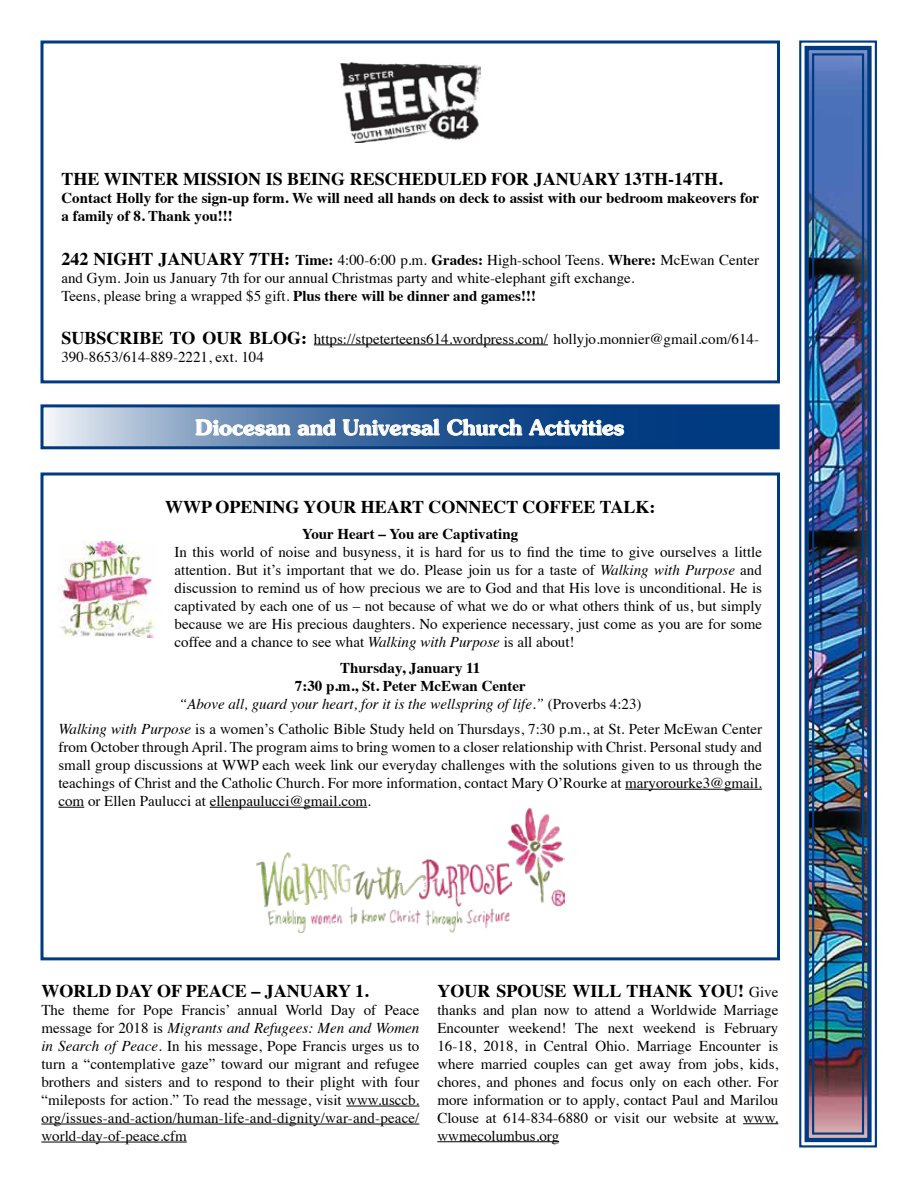
<style>
.page{position:relative;width:918px;height:1188px;background:#fff}
.page>*{position:absolute;margin:0;border:0;box-sizing:border-box;transform-origin:0 0}
.t1{font:600 21px "Souvenir";color:#fff}
.t2{font:700 18px "Times";color:#000}
.t3{font:15px/18px "Times";color:#000;text-align:justify}
.t4{font:700 15px/18px "Times";color:#000}
.t5{font:italic 15px/18px "Times";color:#000;text-align:center}
.s1{font-weight:700;font-size:18px}
.s2{font-weight:700}
.s3{font-style:italic}
.s4{font-weight:700;font-style:normal}
.s5{font-style:normal}
.s6{font-weight:400;font-size:15px}
</style>
<div class="page">
<img style="left:799px;top:40px;width:78px;height:1108px">
<div style="left:805px;top:46px;width:67px;height:1096px;border:4px solid #003a80"></div>
<div style="left:812px;top:53px;width:52px;height:1082px;border:2px solid #003a80"></div>
<svg style="left:49px;top:408px;width:727px;height:37px;background:#4a73a4"></svg>
<svg style="left:195px;top:419px;width:96px;height:17px;background:#97afcb"></svg>
<svg style="left:297px;top:418px;width:39px;height:18px"></svg>
<svg style="left:342px;top:418px;width:98px;height:18px;background:#6a8bb4"></svg>
<svg style="left:447px;top:418px;width:177px;height:18px;background:#5178a7"></svg>
<div style="left:40px;top:404px;width:740px;height:45px;border:3px solid #003a80"></div>
<hr style="left:625px;top:789px;width:137px;height:1px;background:#000">
<svg style="left:58px;top:807px;width:26px;height:1px"></svg>
<hr style="left:210px;top:807px;width:157px;height:1px;background:#000">
<img style="left:58px;top:542px;width:96px;height:96px">
<img style="left:256px;top:809px;width:308px;height:124px">
<div style="left:40px;top:472px;width:740px;height:488px;border:3px solid #003a80"></div>
<hr style="left:314px;top:344px;width:234px;height:1px;background:#000">
<img style="left:340px;top:62px;width:140px;height:80px">
<div style="left:40px;top:40px;width:740px;height:343px;border:3px solid #003a80"></div>
<hr style="left:346px;top:1106px;width:73px;height:1px;background:#000">
<hr style="left:41px;top:1124px;width:378px;height:1px;background:#000">
<hr style="left:41px;top:1142px;width:146px;height:1px;background:#000">
<hr style="left:743px;top:1123px;width:35px;height:1px;background:#000">
<hr style="left:437px;top:1141px;width:122px;height:1px;background:#000">
<p class="t2" style="left:62px;top:162px;width:663px">THE WINTER MISSION IS BEING RESCHEDULED FOR JANUARY 13TH-14TH.</p>
<p class="t4" style="left:62px;top:188px;width:699px">Contact Holly for the sign-up form. We will need all hands on deck to assist with our bedroom makeovers for a family of 8. Thank you!!!</p>
<p class="t3" style="left:61px;top:249px;width:699px;text-align:left"><span class="s1">242 NIGHT JANUARY 7TH:</span> <span class="s2">Time:</span> 4:00-6:00 p.m. <span class="s2">Grades:</span> High-school Teens. <span class="s2">Where:</span> McEwan Center and Gym. Join us January 7th for our annual Christmas party and white-elephant gift exchange.<br>Teens, please bring a wrapped $5 gift. <span class="s2">Plus there will be dinner and games!!!</span></p>
<p class="t3" style="left:61px;top:328px;width:699px"><span class="s1">SUBSCRIBE TO OUR BLOG:</span> https://stpeterteens614.wordpress.com/ hollyjo.monnier@gmail.com/614-<br>390-8653/614-889-2221, ext. 104</p>
<h1 class="t1" style="left:196px;top:414px;width:430px">Diocesan and Universal Church Activities</h1>
<p class="t2" style="left:165px;top:490px;width:492px">WWP OPENING YOUR HEART CONNECT COFFEE TALK:</p>
<p class="t4" style="left:302px;top:523px;width:217px">Your Heart – You are Captivating</p>
<p class="t3" style="left:175px;top:542px;width:589px">In this world of noise and busyness, it is hard for us to find the time to give ourselves a little attention. But it’s important that we do. Please join us for a taste of <span class="s3">Walking with Purpose</span> and discussion to remind us of how precious we are to God and that His love is unconditional. He is captivated by each one of us – not because of what we do or what others think of us, but simply because we are His precious daughters. No experience necessary, just come as you are for some coffee and a chance to see what <span class="s3">Walking with Purpose</span> is all about!</p>
<p class="t5" style="left:179px;top:658px;width:464px"><span class="s4">Thursday, January 11<br>7:30 p.m., St. Peter McEwan Center<br></span>“Above all, guard your heart, for it is the wellspring of life.” <span class="s5">(Proverbs 4:23)</span></p>
<p class="t3" style="left:58px;top:719px;width:705px"><span class="s3">Walking with Purpose</span> is a women’s Catholic Bible Study held on Thursdays, 7:30 p.m., at St. Peter McEwan Center from October through April. The program aims to bring women to a closer relationship with Christ. Personal study and small group discussions at WWP each week link our everyday challenges with the solutions given to us through the teachings of Christ and the Catholic Church. For more information, contact Mary O’Rourke at maryorourke3@gmail. com or Ellen Paulucci at ellenpaulucci@gmail.com.</p>
<p class="t2" style="left:41px;top:974px;width:329px">WORLD DAY OF PEACE – JANUARY 1.</p>
<p class="t3" style="left:41px;top:1000px;width:380px">The theme for Pope Francis’ annual World Day of Peace message for 2018 is <span class="s3">Migrants and Refugees: Men and Women in Search of Peace</span>. In his message, Pope Francis urges us to turn a “contemplative gaze” toward our migrant and refugee brothers and sisters and to respond to their plight with four “mileposts for action.” To read the message, visit www.usccb. org/issues-and-action/human-life-and-dignity/war-and-peace/ world-day-of-peace.cfm</p>
<p class="t2" style="left:437px;top:973px;width:342px">YOUR SPOUSE WILL THANK YOU! <span class="s6">Give</span></p>
<p class="t3" style="left:437px;top:999px;width:342px">thanks and plan now to attend a Worldwide Marriage Encounter weekend! The next weekend is February 16-18, 2018, in Central Ohio. Marriage Encounter is where married couples can get away from jobs, kids, chores, and phones and focus only on each other. For more information or to apply, contact Paul and Marilou Clouse at 614-834-6880 or visit our website at www. wwmecolumbus.org</p>
</div>
